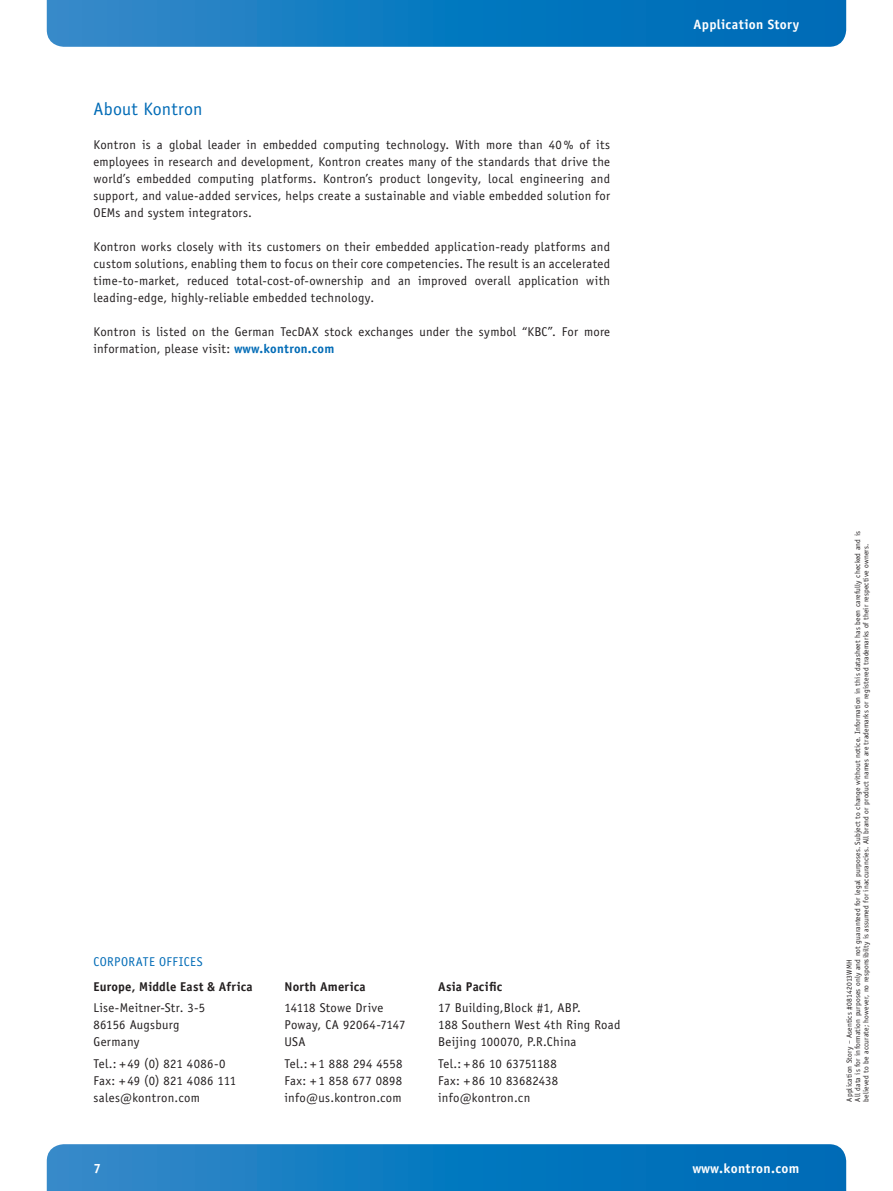
<style>
.page{position:relative;width:893px;height:1191px;background:#fff}
.page>*{position:absolute;margin:0;border:0;box-sizing:border-box;transform-origin:0 0}
.t1{font:18px "Officina Sans";letter-spacing:.01em;color:#006bb6}
.t2{font:700 13.5px "Officina Sans";letter-spacing:.025em;color:#fff}
.t3{font:12.75px/17px "Officina Sans";letter-spacing:.02em;color:#231f20}
.t4{font:700 12.75px "Officina Sans";letter-spacing:.015em;color:#231f20}
.t5{font:12.75px "Officina Sans";letter-spacing:.03em;color:#006bb6}
.t6{font:7.5px/8.2px "Officina Sans";letter-spacing:.02em;color:#231f20}
.s1{font-weight:700;color:#006bb6}
</style>
<div class="page">
<svg style="left:47px;top:0;width:799px;height:47px;background:#117ac0"></svg>
<svg style="left:47px;top:1144px;width:799px;height:47px;background:#117ac0"></svg>
<h1 class="t1" style="left:94px;top:102px;width:110px">About Kontron</h1>
<p class="t3" style="left:94px;top:137px;width:518px;text-align:justify">Kontron is a global leader in embedded computing technology. With more than 40 % of its employees in research and development, Kontron creates many of the standards that drive the world’s embedded computing platforms. Kontron’s product longevity, local engineering and support, and value-added services, helps create a sustainable and viable embedded solution for OEMs and system integrators.</p>
<p class="t3" style="left:94px;top:239px;width:518px;text-align:justify">Kontron works closely with its customers on their embedded application-ready platforms and custom solutions, enabling them to focus on their core competencies. The result is an accelerated time-to-market, reduced total-cost-of-ownership and an improved overall application with leading-edge, highly-reliable embedded technology.</p>
<p class="t3" style="left:94px;top:324px;width:518px">Kontron is listed on the German TecDAX stock exchanges under the symbol “KBC”. For more information, please visit: <span class="s1">www.kontron.com</span></p>
<p class="t5" style="left:94px;top:956px;width:111px">CORPORATE OFFICES</p>
<p class="t4" style="left:94px;top:981px;width:161px">Europe, Middle East &amp; Africa</p>
<p class="t3" style="left:94px;top:1000px;width:113px">Lise-Meitner-Str. 3-5<br>86156 Augsburg<br>Germany</p>
<p class="t3" style="left:94px;top:1056px;width:144px">Tel.: + 49 (0) 821 4086-0<br>Fax: + 49 (0) 821 4086 111 sales@kontron.com</p>
<p class="t2" style="left:94px;top:1163px;width:9px">7</p>
<p class="t4" style="left:284px;top:981px;width:83px">North America</p>
<p class="t3" style="left:284px;top:1000px;width:122px">14118 Stowe Drive<br>Poway, CA 92064-7147<br>USA</p>
<p class="t3" style="left:284px;top:1056px;width:120px;text-align:justify">Tel.: + 1 888 294 4558<br>Fax: + 1 858 677 0898 info@us.kontron.com</p>
<p class="t4" style="left:438px;top:981px;width:66px">Asia Pacific</p>
<p class="t3" style="left:438px;top:1000px;width:184px">17 Building,Block #1, ABP.<br>188 Southern West 4th Ring Road<br>Beijing 100070, P.R.China</p>
<p class="t3" style="left:438px;top:1056px;width:122px;text-align:justify">Tel.: + 86 10 63751188<br>Fax: + 86 10 83682438 info@kontron.cn</p>
<p class="t2" style="left:693px;top:19px;width:108px">Application Story</p>
<p class="t2" style="left:692px;top:1163px;width:109px">www.kontron.com</p>
<p class="t6" style="left:846px;top:1101px;width:572px;rotate:-90deg">Application Story – Asentics #08142013WMH<br>All data is for information purposes only and not guaranteed for legal purposes. Subject to change without notice. Information in this datasheet has been carefully checked and is believed to be accurate; however, no responsibilty is assumed for inaccurancies. All brand or product names are trademarks or registered trademarks of their respective owners.</p>
</div>
